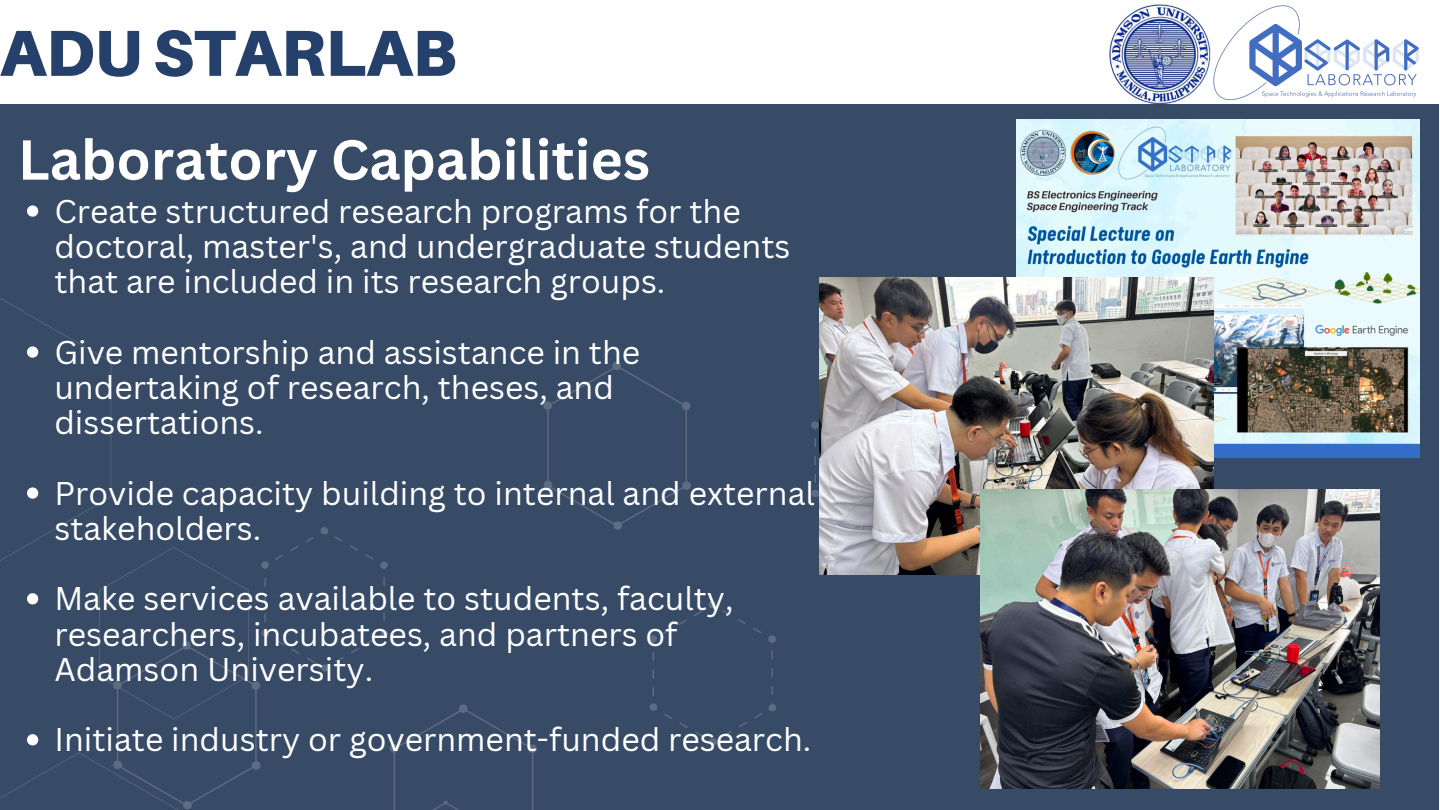
<style>
.page{position:relative;width:1440px;height:810px;background:#fff}
.page>*{position:absolute;margin:0;border:0;box-sizing:border-box;transform-origin:0 0}
.t1{font:900 65.2px "Aileron";color:#25406b}
.t2{font:700 55px "Canva Sans";color:#fff}
.t3{font:32px/35.2px "Canva Sans";color:#fff}
</style>
<div class="page">
<div style="left:0;top:104px;width:1439px;height:706px;background:#374a66"></div>
<svg style="left:383px;top:612px;width:2px;height:9px"></svg>
<svg style="left:383px;top:594px;width:2px;height:9px"></svg>
<svg style="left:383px;top:577px;width:2px;height:9px"></svg>
<svg style="left:275px;top:537px;width:39px;height:23px"></svg>
<svg style="left:276px;top:640px;width:39px;height:23px"></svg>
<svg style="left:380px;top:561px;width:8px;height:9px"></svg>
<svg style="left:335px;top:630px;width:53px;height:32px"></svg>
<svg style="left:321px;top:664px;width:8px;height:8px"></svg>
<svg style="left:321px;top:527px;width:52px;height:33px"></svg>
<svg style="left:814px;top:474px;width:2px;height:9px"></svg>
<svg style="left:814px;top:456px;width:2px;height:9px"></svg>
<svg style="left:814px;top:438px;width:2px;height:9px"></svg>
<svg style="left:811px;top:490px;width:8px;height:7px"></svg>
<svg style="left:811px;top:421px;width:8px;height:9px"></svg>
<svg style="left:663px;top:611px;width:39px;height:23px"></svg>
<svg style="left:664px;top:714px;width:39px;height:23px"></svg>
<svg style="left:768px;top:635px;width:8px;height:8px"></svg>
<svg style="left:724px;top:703px;width:52px;height:33px"></svg>
<svg style="left:709px;top:738px;width:8px;height:8px"></svg>
<svg style="left:650px;top:703px;width:7px;height:8px"></svg>
<svg style="left:649px;top:635px;width:8px;height:9px"></svg>
<svg style="left:709px;top:601px;width:53px;height:32px"></svg>
<svg style="left:390px;top:704px;width:147px;height:106px"></svg>
<svg style="left:543px;top:362px;width:148px;height:168px"></svg>
<img style="left:1213px;top:5px;width:206px;height:95px">
<img style="left:1017px;top:119px;width:403px;height:339px">
<img style="left:819px;top:278px;width:395px;height:296px">
<svg style="left:27px;top:205px;width:11px;height:12px"></svg>
<svg style="left:0;top:298px;width:269px;height:512px"></svg>
<img style="left:981px;top:489px;width:399px;height:300px">
<img style="left:1110px;top:4px;width:101px;height:100px">
<p class="t1" style="left:0;top:13px;width:458px">ADU STARLAB</p>
<p class="t2" style="left:18px;top:121px;width:634px">Laboratory Capabilities</p>
<h1 class="t3" style="left:54px;top:193px;width:738px">Create structured research programs for the doctoral, master's, and undergraduate students that are included in its research groups.</h1>
<p class="t3" style="left:54px;top:334px;width:587px">Give mentorship and assistance in the undertaking of research, theses, and dissertations.</p>
<h2 class="t3" style="left:54px;top:475px;width:762px">Provide capacity building to internal and external stakeholders.</h2>
<p class="t3" style="left:54px;top:580px;width:681px">Make services available to students, faculty, researchers, incubatees, and partners of<br>Adamson University.</p>
<p class="t3" style="left:54px;top:721px;width:758px">Initiate industry or government-funded research.</p>
</div>
